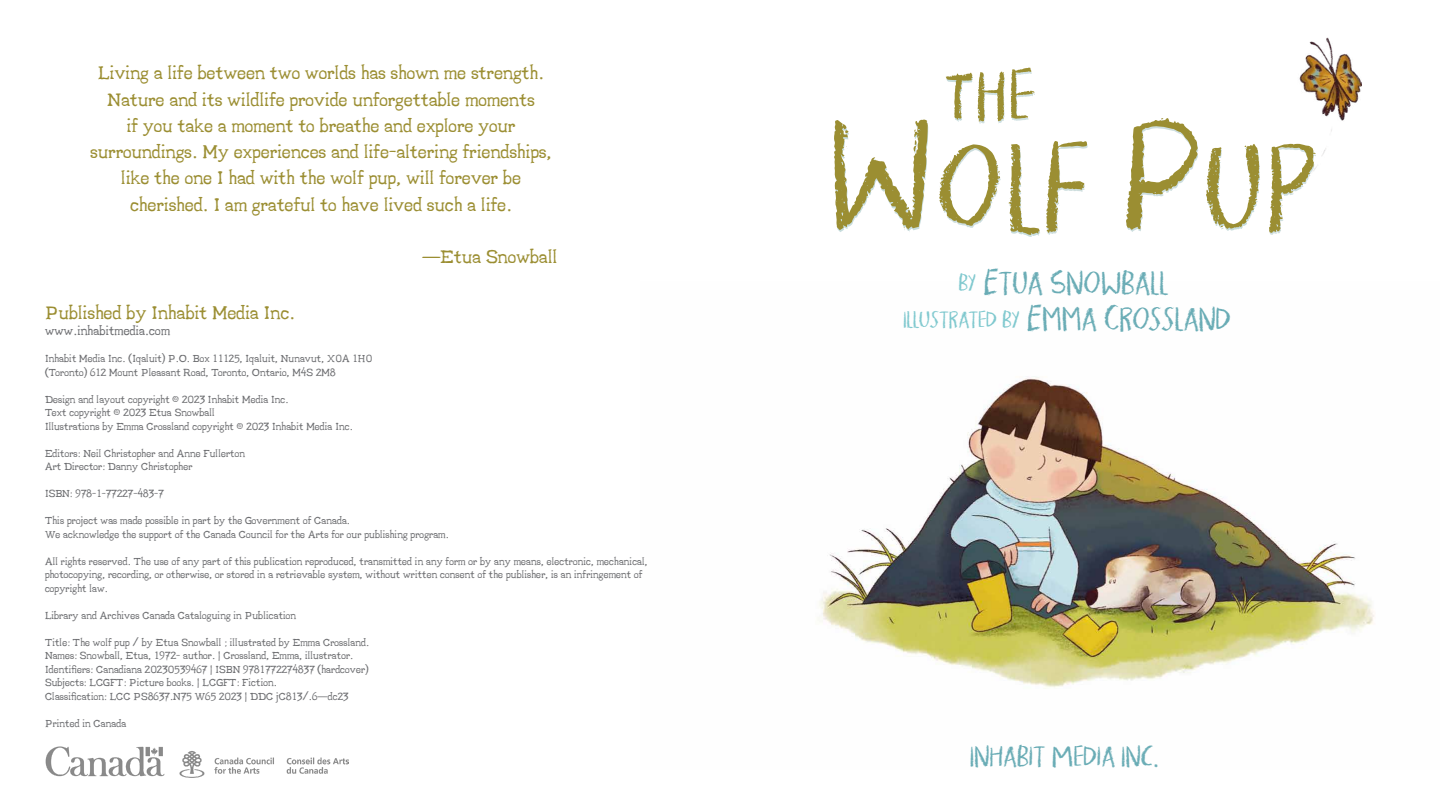
<style>
.page{position:relative;width:1440px;height:810px;background:#fff}
.page>*{position:absolute;margin:0;border:0;box-sizing:border-box;transform-origin:0 0}
.t1{font:34.12px "Pigment";color:#69acb5}
.t2{font:30.38px "Pigment";color:#69acb5}
.t3{font:24.25px "Pigment";color:#7ec8ce}
.t4{font:20px/26.2px "aeterna 1";letter-spacing:.005em;color:#9b8e32;text-align:center}
.t5{font:13.75px "aeterna 1";letter-spacing:.005em;color:#6d6e71}
.t6{font:11.25px/13.5px "aeterna 1";letter-spacing:.005em;color:#6d6e71}
.s1{font-size:24.25px;color:#7ec8ce}
.s2{font-size:38.5px}
.s3{font-size:38.5px;color:#69acb5}
.s4{font-size:34.12px;color:#69acb5}
</style>
<div class="page">
<img style="left:819px;top:377px;width:556px;height:312px">
<svg style="left:946px;top:72px;width:59px;height:52px"></svg>
<svg style="left:1011px;top:67px;width:24px;height:54px"></svg>
<svg style="left:834px;top:119px;width:94px;height:113px"></svg>
<svg style="left:939px;top:144px;width:62px;height:84px"></svg>
<svg style="left:1009px;top:144px;width:31px;height:93px"></svg>
<svg style="left:1046px;top:141px;width:42px;height:94px"></svg>
<svg style="left:1126px;top:118px;width:72px;height:114px"></svg>
<svg style="left:1206px;top:144px;width:54px;height:87px"></svg>
<svg style="left:1269px;top:144px;width:29px;height:91px"></svg>
<img style="left:45px;top:746px;width:304px;height:32px">
<img style="left:1293px;top:38px;width:69px;height:152px">
<p class="t4" style="left:91px;top:59px;width:463px">Living a life between two worlds has shown me strength.<br>Nature and its wildlife provide unforgettable moments<br>if you take a moment to breathe and explore your surroundings. My experiences and life-altering friendships, like the one I had with the wolf pup, will forever be cherished. I am grateful to have lived such a life.</p>
<h3 class="t4" style="left:422px;top:243px;width:137px">—Etua Snowball</h3>
<h3 class="t4" style="left:45px;top:299px;width:252px">Published by Inhabit Media Inc.</h3>
<p class="t5" style="left:45px;top:322px;width:127px">www.inhabitmedia.com</p>
<p class="t6" style="left:45px;top:352px;width:329px">Inhabit Media Inc. (Iqaluit) P.O. Box 11125, Iqaluit, Nunavut, X0A 1H0 (Toronto) 612 Mount Pleasant Road, Toronto, Ontario, M4S 2M8</p>
<p class="t6" style="left:45px;top:392px;width:309px">Design and layout copyright © 2023 Inhabit Media Inc.<br>Text copyright © 2023 Etua Snowball<br>Illustrations by Emma Crossland copyright © 2023 Inhabit Media Inc.</p>
<p class="t6" style="left:45px;top:446px;width:202px">Editors: Neil Christopher and Anne Fullerton<br>Art Director: Danny Christopher</p>
<p class="t6" style="left:45px;top:487px;width:120px">ISBN: 978-1-77227-483-7</p>
<p class="t6" style="left:45px;top:514px;width:405px">This project was made possible in part by the Government of Canada.<br>We acknowledge the support of the Canada Council for the Arts for our publishing program.</p>
<p class="t6" style="left:45px;top:554px;width:604px">All rights reserved. The use of any part of this publication reproduced, transmitted in any form or by any means, electronic, mechanical, photocopying, recording, or otherwise, or stored in a retrievable system, without written consent of the publisher, is an infringement of copyright law.</p>
<p class="t6" style="left:45px;top:608px;width:253px">Library and Archives Canada Cataloguing in Publication</p>
<p class="t6" style="left:45px;top:635px;width:326px">Title: The wolf pup / by Etua Snowball ; illustrated by Emma Crossland.<br>Names: Snowball, Etua, 1972- author. | Crossland, Emma, illustrator.<br>Identifiers: Canadiana 20230539467 | ISBN 9781772274837 (hardcover)<br>Subjects: LCGFT: Picture books. | LCGFT: Fiction.<br>Classification: LCC PS8637.N75 W65 2023 | DDC jC813/.6—dc23</p>
<p class="t6" style="left:45px;top:716px;width:83px">Printed in Canada</p>
<h1 class="t1" style="left:959px;top:263px;width:211px"><span class="s1">BY</span> <span class="s2">E</span>TUA <span class="s2">S</span>NOWBALL</h1>
<h3 class="t3" style="left:904px;top:305px;width:329px">ILLUSTRATED BY <span class="s3">E</span><span class="s4">MMA</span> <span class="s3">C</span><span class="s4">ROSSLAND</span></h3>
<h2 class="t2" style="left:970px;top:739px;width:190px">INHABIT MEDIA INC.</h2>
</div>
